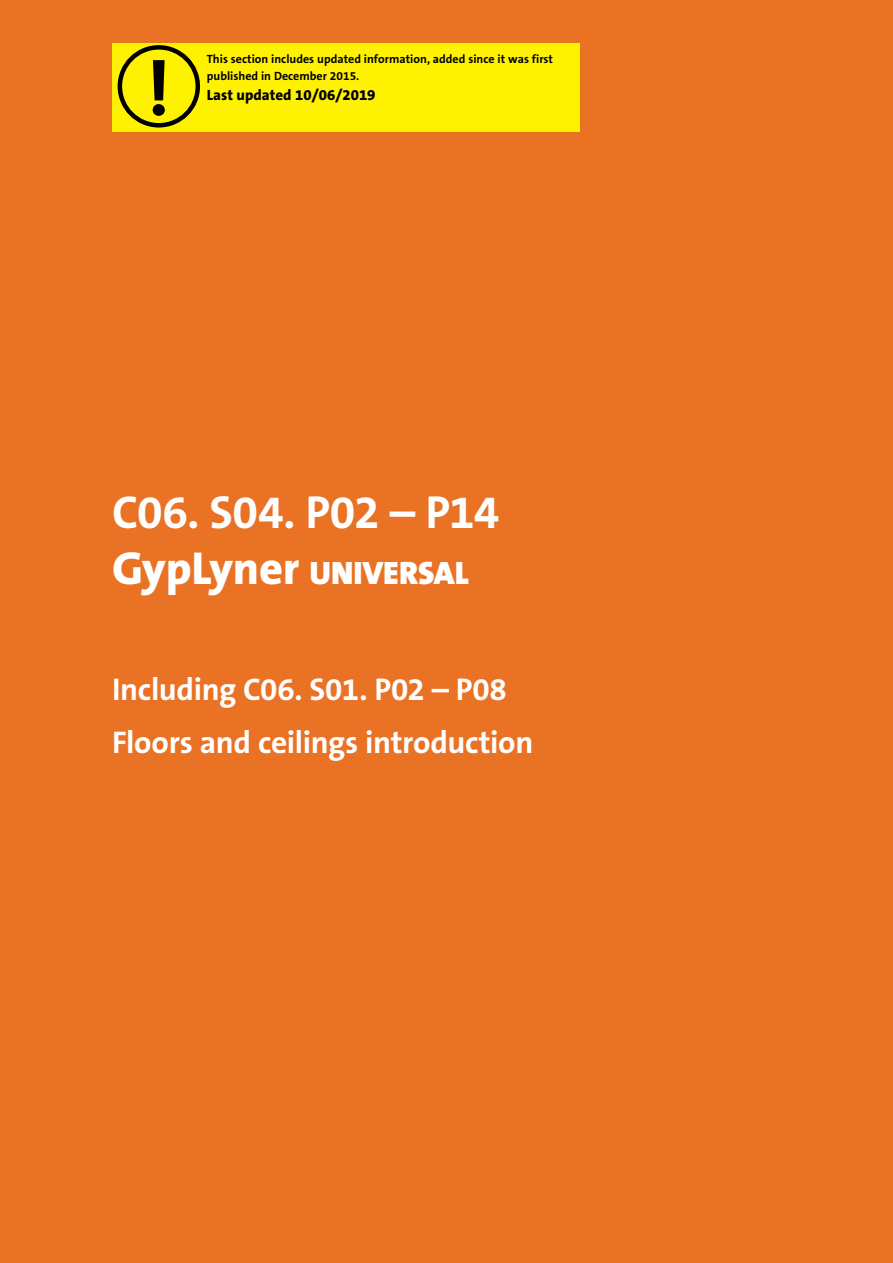
<style>
.page{position:relative;width:893px;height:1263px;background:#ea7224}
.page>*{position:absolute;margin:0;border:0;box-sizing:border-box;transform-origin:0 0}
.t1{font:700 77.55px "The Sans B7";color:#000}
.t2{font:700 46.5px "The Sans B7";letter-spacing:-.015em;color:#fff}
.t3{font:900 32.55px "The Sans B9";letter-spacing:-.005em;color:#fff}
.t4{font:700 31.5px/52.8px "The Sans B7";letter-spacing:-.01em;color:#fff}
.t5{font:800 15px "The Sans B8";color:#000}
.t6{font:700 12px/17.4px "The Sans B7";color:#000}
.s1{font-family:"The Sans B8";font-weight:800;font-size:46.5px}
</style>
<div class="page">
<div style="left:112px;top:43px;width:467px;height:89px;background:#fff200"></div>
<div style="left:118px;top:45px;width:82px;height:83px;border:4px solid #000;border-radius:50%"></div>
<h1 class="t1" style="left:146px;top:47px;width:26px">!</h1>
<p class="t6" style="left:207px;top:50px;width:348px">This section includes updated information, added since it was first published in December 2015.</p>
<p class="t5" style="left:207px;top:86px;width:170px">Last updated 10/06/2019</p>
<h2 class="t2" style="left:112px;top:488px;width:389px">C06. S04. P02 – P14</h2>
<h3 class="t3" style="left:112px;top:556px;width:358px"><span class="s1">GypLyner</span> UNIVERSAL</h3>
<h3 class="t4" style="left:112px;top:664px;width:423px">Including C06. S01. P02 – P08<br>Floors and ceilings introduction</h3>
</div>
